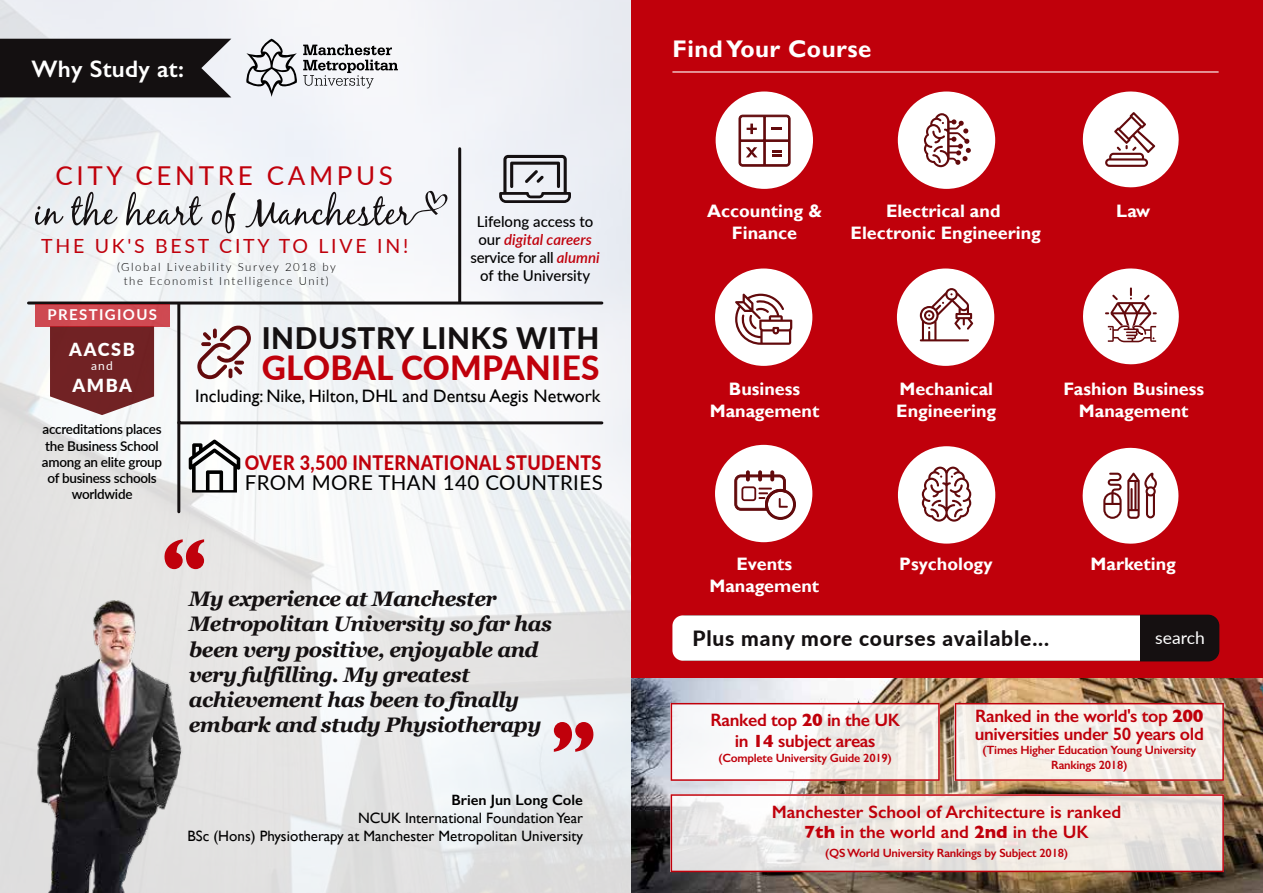
<style>
.page{position:relative;width:1263px;height:893px;background:#fff}
.page>*{position:absolute;margin:0;border:0;box-sizing:border-box;transform-origin:0 0}
.t1{font:800 33.3px "Lato";letter-spacing:.01em;color:#c0000b}
.t2{font:800 29.7px "Lato";letter-spacing:.02em;color:#141011}
.t3{font:26.1px "Lato";letter-spacing:.14em;color:#c0000b}
.t4{font:700 24px "Gill Sans";letter-spacing:.02em;color:#fff}
.t5{font:600 24px "Gill Sans";letter-spacing:.01em;color:#fff}
.t6{font:italic 700 21px/25.2px "Georgia";letter-spacing:-.025em;color:#141011}
.t7{font:800 21px "Lato";letter-spacing:.04em;color:#141011}
.t8{font:20.55px "Lato";letter-spacing:.02em;color:#000}
.t9{font:800 19.95px "Lato";letter-spacing:.02em;color:#c0000b;scale:.9 1}
.t10{font:19.5px "Lato";letter-spacing:.14em;color:#c0000b}
.t11{font:700 18px/21.6px "Gill Sans";color:#fff;text-align:center}
.t12{font:600 18px/21.6px "Gill Sans";letter-spacing:-.02em;color:#c0000b;text-align:center}
.t13{font:600 18px/19.5px "Gill Sans";color:#c0000b;text-align:center}
.t14{font:18px "Gill Sans";color:#000}
.t15{font:900 18px "Lato";letter-spacing:.09em;color:#fff}
.t16{font:17.25px "Lato";color:#fff}
.t17{font:15px/18px "Gill Sans";color:#000;text-align:right}
.t18{font:500 15px/18px "Lato";color:#000;text-align:center}
.t19{font:600 15px "Gill Sans";color:#000}
.t20{font:700 15px "Lato";letter-spacing:.09em;color:#fff}
.t21{font:600 13.5px/16.2px "Lato";letter-spacing:-.02em;color:#000;text-align:center}
.t22{font:600 12px/14.4px "Gill Sans";letter-spacing:-.02em;color:#c0000b;text-align:center}
.t23{font:12px "Lato";color:#fff}
.t24{font:300 11.4px/13.6px "Lato";letter-spacing:.14em;color:#000;text-align:center}
.s1{font-weight:600;font-style:italic;color:#c0000b}
.s2{font-weight:700}
</style>
<div class="page">
<img style="left:0;top:0;width:631px;height:893px">
<svg style="left:176px;top:301px;width:429px;height:125px"></svg>
<hr style="left:177px;top:422px;width:3px;height:90px;background:#141011">
<div style="left:631px;top:0;width:632px;height:679px;background:#c0000b"></div>
<img style="left:631px;top:678px;width:632px;height:215px">
<svg style="left:671px;top:703px;width:269px;height:78px"></svg>
<svg style="left:955px;top:703px;width:269px;height:78px;background:#f1e3dd"></svg>
<svg style="left:671px;top:794px;width:553px;height:78px;background:#eadfdb"></svg>
<div style="left:898px;top:92px;width:97px;height:97px;background:#fff;border-radius:50%"></div>
<div style="left:898px;top:446px;width:97px;height:98px;background:#fff;border-radius:50%"></div>
<svg style="left:1082px;top:91px;width:97px;height:97px"></svg>
<div style="left:715px;top:268px;width:97px;height:98px;background:#fff;border-radius:50%"></div>
<img style="left:33px;top:594px;width:160px;height:299px">
<svg style="left:554px;top:722px;width:39px;height:30px"></svg>
<svg style="left:164px;top:539px;width:40px;height:30px"></svg>
<svg style="left:1082px;top:447px;width:97px;height:97px"></svg>
<div style="left:716px;top:92px;width:97px;height:97px;background:#fff;border-radius:50%"></div>
<div style="left:897px;top:268px;width:97px;height:98px;background:#fff;border-radius:50%"></div>
<svg style="left:920px;top:288px;width:53px;height:53px"></svg>
<hr style="left:28px;top:302px;width:574px;height:2px;background:#141011">
<div style="left:715px;top:445px;width:97px;height:97px;background:#fff;border-radius:50%"></div>
<svg style="left:746px;top:470px;width:4px;height:11px"></svg>
<svg style="left:758px;top:470px;width:4px;height:11px"></svg>
<svg style="left:770px;top:470px;width:4px;height:11px"></svg>
<svg style="left:734px;top:474px;width:62px;height:46px"></svg>
<svg style="left:922px;top:467px;width:49px;height:55px"></svg>
<svg style="left:735px;top:294px;width:57px;height:51px"></svg>
<svg style="left:738px;top:114px;width:53px;height:53px"></svg>
<svg style="left:924px;top:113px;width:47px;height:54px"></svg>
<svg style="left:1083px;top:268px;width:96px;height:97px"></svg>
<svg style="left:246px;top:39px;width:51px;height:58px"></svg>
<svg style="left:303px;top:44px;width:95px;height:44px"></svg>
<div style="left:0;top:39px;width:231px;height:58px;background:#141011"></div>
<hr style="left:458px;top:149px;width:3px;height:153px;background:#141011">
<svg style="left:35px;top:206px;width:28px;height:19px"></svg>
<svg style="left:71px;top:192px;width:46px;height:33px;background:#b3b5b8"></svg>
<svg style="left:126px;top:192px;width:77px;height:33px"></svg>
<svg style="left:212px;top:193px;width:24px;height:40px"></svg>
<svg style="left:245px;top:191px;width:203px;height:36px"></svg>
<svg style="left:189px;top:439px;width:51px;height:53px"></svg>
<svg style="left:499px;top:155px;width:72px;height:48px;background:#a2a3a7"></svg>
<svg style="left:50px;top:326px;width:104px;height:89px;background:#7f383a"></svg>
<div style="left:35px;top:304px;width:134px;height:22px;background:#d04a52"></div>
<svg style="left:197px;top:324px;width:54px;height:55px"></svg>
<svg style="left:201px;top:342px;width:10px;height:4px"></svg>
<svg style="left:672px;top:615px;width:547px;height:46px;background:#dad8d8"></svg>
<hr style="left:672px;top:71px;width:546px;height:2px;background:#fff">
<p class="t5" style="left:32px;top:54px;width:154px">Why Study at:</p>
<p class="t3" style="left:55px;top:157px;width:339px">CITY CENTRE CAMPUS</p>
<p class="t10" style="left:41px;top:232px;width:369px">THE UK'S BEST CITY TO LIVE IN!</p>
<p class="t24" style="left:117px;top:260px;width:220px">(Global Liveability Survey 2018 by the Economist Intelligence Unit)</p>
<p class="t20" style="left:48px;top:303px;width:111px">PRESTIGIOUS</p>
<p class="t18" style="left:470px;top:212px;width:131px">Lifelong access to our <span class="s1">digital careers </span>service for all <span class="s1">alumni </span>of the University</p>
<p class="t15" style="left:69px;top:336px;width:67px">AACSB</p>
<p class="t23" style="left:91px;top:358px;width:23px">and</p>
<p class="t15" style="left:73px;top:372px;width:61px">AMBA</p>
<p class="t21" style="left:42px;top:421px;width:122px">accreditations places the Business School among an elite group of business schools worldwide</p>
<h2 class="t2" style="left:262px;top:317px;width:339px">INDUSTRY LINKS WITH</h2>
<h1 class="t1" style="left:262px;top:343px;width:339px">GLOBAL COMPANIES</h1>
<p class="t14" style="left:195px;top:385px;width:407px">Including: Nike, Hilton, DHL and Dentsu Aegis Network</p>
<p class="t9" style="left:245px;top:448px;width:398px">OVER 3,500 INTERNATIONAL STUDENTS</p>
<p class="t8" style="left:245px;top:467px;width:359px">FROM MORE THAN 140 COUNTRIES</p>
<p class="t6" style="left:189px;top:585px;width:365px">My experience at Manchester<br>Metropolitan University so far has been very positive, enjoyable and very fulfilling. My greatest achievement has been to finally embark and study Physiotherapy</p>
<p class="t19" style="left:451px;top:790px;width:133px">Brien Jun Long Cole</p>
<p class="t17" style="left:187px;top:808px;width:397px">NCUK International Foundation Year<br>BSc (Hons) Physiotherapy at Manchester Metropolitan University</p>
<p class="t4" style="left:672px;top:35px;width:200px">Find Your Course</p>
<p class="t11" style="left:707px;top:201px;width:116px">Accounting &amp;<br>Finance</p>
<p class="t11" style="left:850px;top:201px;width:192px">Electrical and<br>Electronic Engineering</p>
<p class="t11" style="left:1116px;top:201px;width:36px">Law</p>
<p class="t11" style="left:710px;top:379px;width:111px">Business<br>Management</p>
<p class="t11" style="left:896px;top:379px;width:102px;text-align:left">Mechanical<br>Engineering</p>
<p class="t11" style="left:1063px;top:379px;width:142px">Fashion Business<br>Management</p>
<p class="t11" style="left:709px;top:554px;width:111px">Events<br>Management</p>
<p class="t11" style="left:899px;top:554px;width:95px">Psychology</p>
<p class="t11" style="left:1090px;top:554px;width:87px">Marketing</p>
<p class="t7" style="left:692px;top:623px;width:358px">Plus many more courses available...</p>
<p class="t16" style="left:1155px;top:625px;width:51px">search</p>
<p class="t12" style="left:975px;top:706px;width:231px;line-height:18px;text-align:left">Ranked in the world's top <span class="s2">200 </span>universities under 50 years old</p>
<p class="t22" style="left:982px;top:743px;width:215px">(Times Higher Education Young University<br>Rankings 2018)</p>
<p class="t13" style="left:772px;top:802px;width:351px">Manchester School of Architecture is ranked<br><span class="s2">7th</span> in the world and <span class="s2">2nd</span> in the UK</p>
<p class="t22" style="left:825px;top:846px;width:245px">(QS World University Rankings by Subject 2018)</p>
<p class="t12" style="left:710px;top:708px;width:191px">Ranked top <span class="s2">20</span> in the UK in <span class="s2">14</span> subject areas</p>
<p class="t22" style="left:718px;top:750px;width:175px">(Complete University Guide 2019)</p>
</div>
